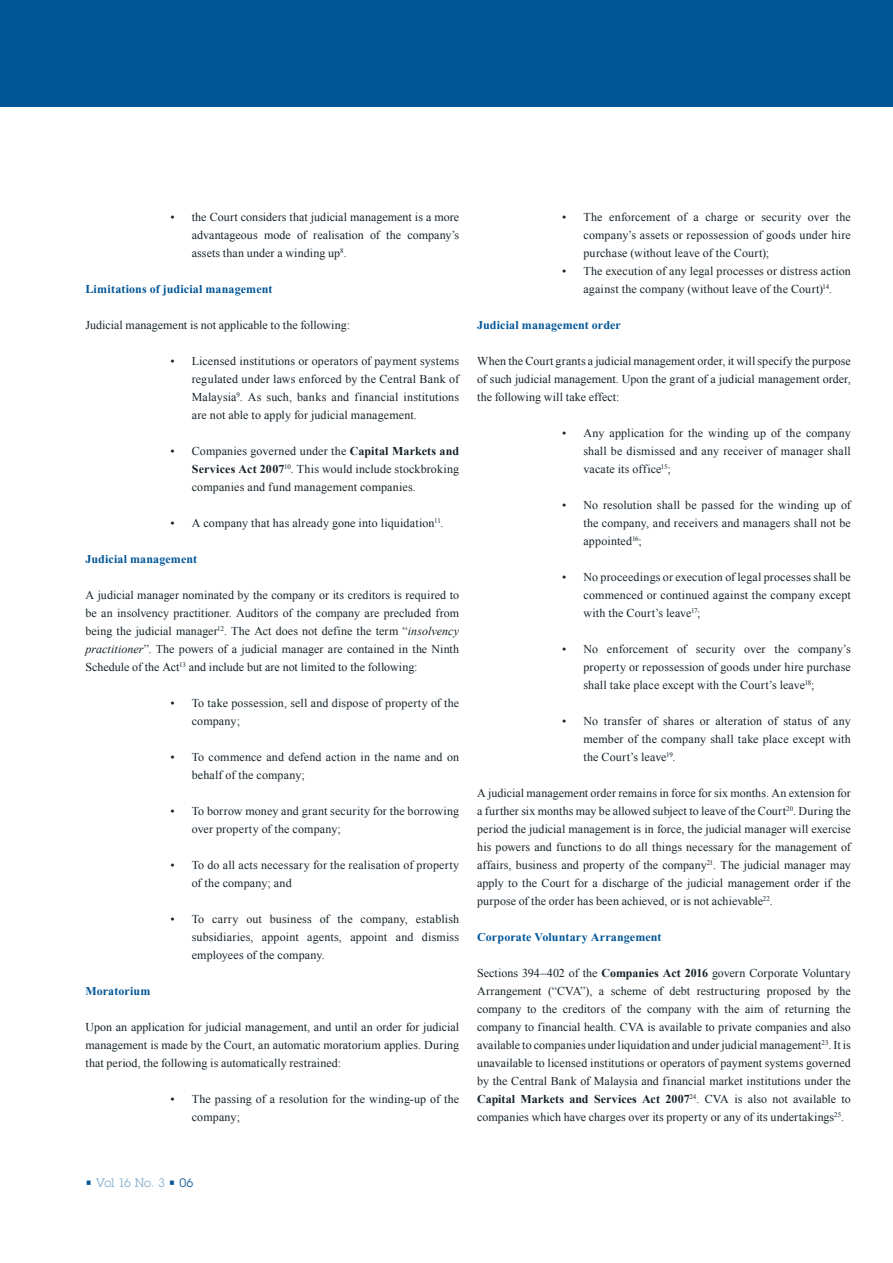
<style>
.page{position:relative;width:893px;height:1263px;background:#fff}
.page>*{position:absolute;margin:0;border:0;box-sizing:border-box;transform-origin:0 0}
.t1{font:12px/18px "Times New Roman";letter-spacing:.01em;color:#152128;text-align:justify}
.t2{font:700 12px "Times New Roman";letter-spacing:.01em;color:#005596}
.t3{font:12px "Lubalin Graph Std";letter-spacing:-.015em;color:#80aacb}
.s1{font-weight:700}
.s2{font-style:italic}
.s3{color:#005596}
</style>
<div class="page">
<div style="left:0;top:0;width:893px;height:106px;background:#005596"></div>
<p class="t1" style="left:192px;top:208px;width:269px;text-indent:-21px">• the Court considers that judicial management is a more advantageous mode of realisation of the company’s assets than under a winding up<sup>8</sup>.</p>
<p class="t2" style="left:85px;top:282px;width:189px">Limitations of judicial management</p>
<p class="t1" style="left:85px;top:316px;width:266px">Judicial management is not applicable to the following:</p>
<p class="t1" style="left:192px;top:352px;width:269px;text-indent:-21px">• Licensed institutions or operators of payment systems regulated under laws enforced by the Central Bank of Malaysia<sup>9</sup>. As such, banks and financial institutions are not able to apply for judicial management.</p>
<p class="t1" style="left:192px;top:442px;width:269px;text-indent:-21px">• Companies governed under the <span class="s1">Capital Markets and Services Act 2007</span><sup>10</sup>. This would include stockbroking companies and fund management companies.</p>
<p class="t1" style="left:171px;top:514px;width:275px">• A company that has already gone into liquidation<sup>11</sup>.</p>
<p class="t2" style="left:85px;top:552px;width:113px">Judicial management</p>
<p class="t1" style="left:85px;top:586px;width:375px">A judicial manager nominated by the company or its creditors is required to be an insolvency practitioner. Auditors of the company are precluded from being the judicial manager<sup>12</sup>. The Act does not define the term “<span class="s2">insolvency practitioner</span>”. The powers of a judicial manager are contained in the Ninth Schedule of the Act<sup>13</sup> and include but are not limited to the following:</p>
<p class="t1" style="left:192px;top:694px;width:269px;text-indent:-21px">• To take possession, sell and dispose of property of the company;</p>
<p class="t1" style="left:192px;top:748px;width:269px;text-indent:-21px">• To commence and defend action in the name and on behalf of the company;</p>
<p class="t1" style="left:192px;top:802px;width:269px;text-indent:-21px">• To borrow money and grant security for the borrowing over property of the company;</p>
<p class="t1" style="left:192px;top:856px;width:269px;text-indent:-21px">• To do all acts necessary for the realisation of property of the company; and</p>
<p class="t1" style="left:192px;top:910px;width:269px;text-indent:-21px">• To carry out business of the company, establish subsidiaries, appoint agents, appoint and dismiss employees of the company.</p>
<p class="t2" style="left:85px;top:984px;width:67px">Moratorium</p>
<p class="t1" style="left:85px;top:1018px;width:375px">Upon an application for judicial management, and until an order for judicial management is made by the Court, an automatic moratorium applies. During that period, the following is automatically restrained:</p>
<p class="t1" style="left:192px;top:1090px;width:269px;text-indent:-21px">• The passing of a resolution for the winding-up of the company;</p>
<p class="t1" style="left:583px;top:208px;width:269px;text-indent:-21px">• The enforcement of a charge or security over the company’s assets or repossession of goods under hire purchase (without leave of the Court);</p>
<p class="t1" style="left:562px;top:262px;width:290px;text-align:center">• The execution of any legal processes or distress action against the company (without leave of the Court)<sup>14</sup>.</p>
<p class="t2" style="left:477px;top:318px;width:145px">Judicial management order</p>
<p class="t1" style="left:477px;top:352px;width:375px">When the Court grants a judicial management order, it will specify the purpose of such judicial management. Upon the grant of a judicial management order, the following will take effect:</p>
<p class="t1" style="left:583px;top:424px;width:269px;text-indent:-21px">• Any application for the winding up of the company shall be dismissed and any receiver of manager shall vacate its office<sup>15</sup>;</p>
<p class="t1" style="left:583px;top:496px;width:269px;text-indent:-21px">• No resolution shall be passed for the winding up of the company, and receivers and managers shall not be appointed<sup>16</sup>;</p>
<p class="t1" style="left:583px;top:568px;width:269px;text-indent:-21px">• No proceedings or execution of legal processes shall be commenced or continued against the company except with the Court’s leave<sup>17</sup>;</p>
<p class="t1" style="left:583px;top:640px;width:269px;text-indent:-21px">• No enforcement of security over the company’s property or repossession of goods under hire purchase shall take place except with the Court’s leave<sup>18</sup>;</p>
<p class="t1" style="left:583px;top:712px;width:269px;text-indent:-21px">• No transfer of shares or alteration of status of any member of the company shall take place except with the Court’s leave<sup>19</sup>.</p>
<p class="t1" style="left:477px;top:784px;width:375px">A judicial management order remains in force for six months. An extension for a further six months may be allowed subject to leave of the Court<sup>20</sup>. During the period the judicial management is in force, the judicial manager will exercise his powers and functions to do all things necessary for the management of affairs, business and property of the company<sup>21</sup>. The judicial manager may apply to the Court for a discharge of the judicial management order if the purpose of the order has been achieved, or is not achievable<sup>22</sup>.</p>
<p class="t2" style="left:477px;top:930px;width:186px">Corporate Voluntary Arrangement</p>
<p class="t1" style="left:477px;top:964px;width:375px">Sections 394‒402 of the <span class="s1">Companies Act 2016</span> govern Corporate Voluntary Arrangement (“CVA”), a scheme of debt restructuring proposed by the company to the creditors of the company with the aim of returning the company to financial health. CVA is available to private companies and also available to companies under liquidation and under judicial management<sup>23</sup>. It is unavailable to licensed institutions or operators of payment systems governed by the Central Bank of Malaysia and financial market institutions under the <span class="s1">Capital Markets and Services Act 2007</span><sup>24</sup>. CVA is also not available to companies which have charges over its property or any of its undertakings<sup>25</sup>.</p>
<p class="t3" style="left:85px;top:1175px;width:110px"><span class="s3">•</span> Vol 16 No. 3 <span class="s3">• 06</span></p>
</div>
